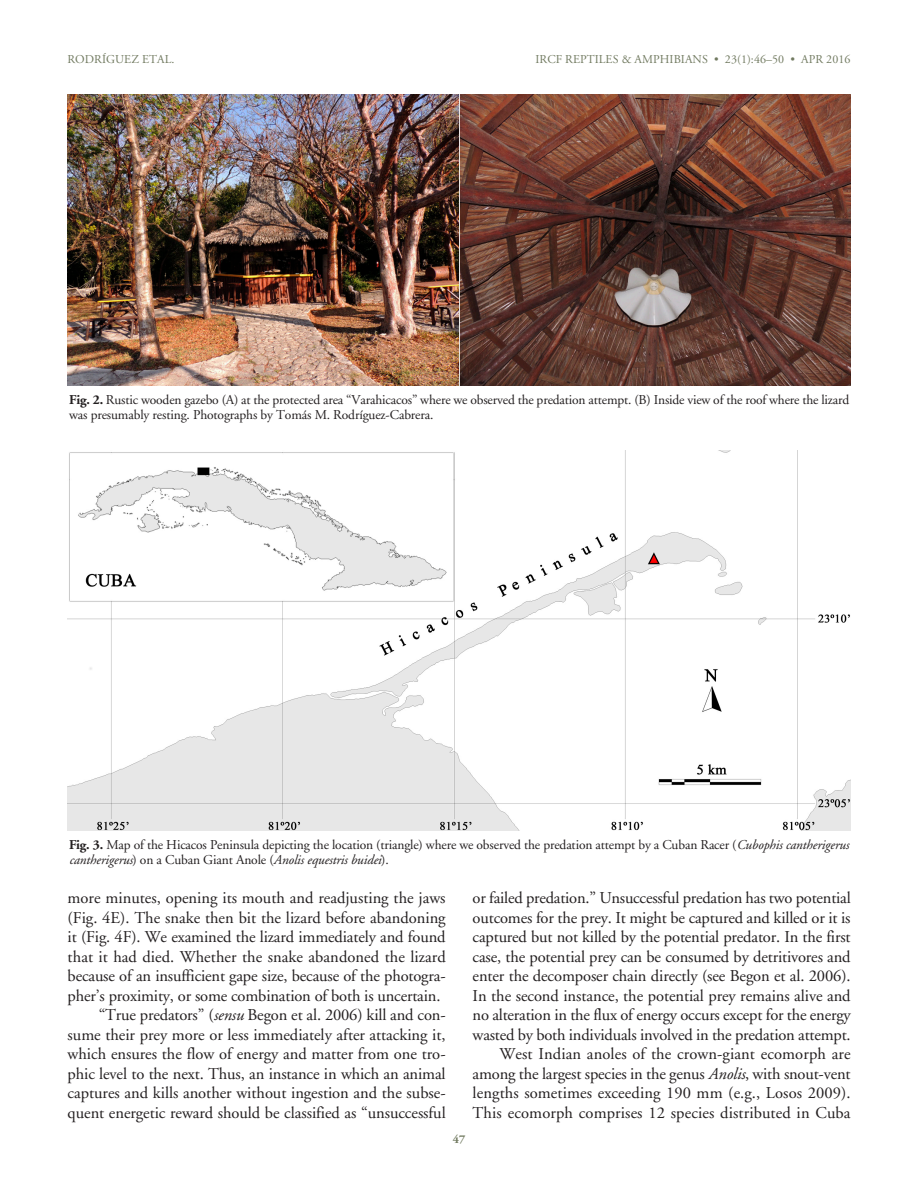
<style>
.page{position:relative;width:918px;height:1188px;background:#fff}
.page>*{position:absolute;margin:0;border:0;box-sizing:border-box;transform-origin:0 0}
.TEXT{font:16.5px/19.5px "Adobe Garamond";letter-spacing:-.005em;color:#231f20;text-align:justify}
.Figure_Caption{font:13.5px/15px "Adobe Garamond";letter-spacing:-.01em;color:#231f20}
.Running_Head_RIGHT{font:12px "Adobe Garamond";letter-spacing:.005em;color:#717a60}
.Running_Head_LEFT{font:12px "Adobe Garamond";letter-spacing:.005em;color:#717a60}
.Running_Head_LEFT-2{font:700 12px "Adobe Garamond";color:#717a60}
.s1{font-weight:700}
.s2{font-style:italic}
</style>
<div class="page">
<img style="left:68px;top:94px;width:783px;height:291px">
<img style="left:68px;top:450px;width:783px;height:380px">
<p class="Running_Head_LEFT" style="left:68px;top:53px;width:108px">RODRÍGUEZ ETAL.</p>
<p class="Running_Head_RIGHT" style="left:535px;top:53px;width:317px">IRCF REPTILES &amp; AMPHIBIANS • 23(1):46–50 • APR 2016</p>
<p class="Figure_Caption" style="left:69px;top:392px;width:782px"><span class="s1">Fig. 2.</span> Rustic wooden gazebo (A) at the protected area “Varahicacos” where we observed the predation attempt. (B) Inside view of the roof where the lizard was presumably resting. Photographs by Tomás M. Rodríguez-Cabrera.</p>
<p class="Figure_Caption" style="left:69px;top:838px;width:782px"><span class="s1">Fig. 3.</span> Map of the Hicacos Peninsula depicting the location (triangle) where we observed the predation attempt by a Cuban Racer (<span class="s2">Cubophis cantherigerus cantherigerus</span>) on a Cuban Giant Anole (<span class="s2">Anolis equestris buidei</span>).</p>
<p class="TEXT" style="left:68px;top:889px;width:380px">more minutes, opening its mouth and readjusting the jaws (Fig. 4E). The snake then bit the lizard before abandoning it (Fig. 4F). We examined the lizard immediately and found that it had died. Whether the snake abandoned the lizard because of an insufficient gape size, because of the photogra&shy;pher’s proximity, or some combination of both is uncertain.</p>
<p class="TEXT" style="left:68px;top:1006px;width:380px;text-indent:31px">“True predators” (<span class="s2">sensu</span> Begon et al. 2006) kill and con&shy;sume their prey more or less immediately after attacking it, which ensures the flow of energy and matter from one tro&shy;phic level to the next. Thus, an instance in which an animal captures and kills another without ingestion and the subse&shy;quent energetic reward should be classified as “unsuccessful</p>
<p class="TEXT" style="left:473px;top:889px;width:380px">or failed predation.” Unsuccessful predation has two potential outcomes for the prey. It might be captured and killed or it is captured but not killed by the potential predator. In the first case, the potential prey can be consumed by detritivores and enter the decomposer chain directly (see Begon et al. 2006).<br>In the second instance, the potential prey remains alive and no alteration in the flux of energy occurs except for the energy wasted by both individuals involved in the predation attempt.</p>
<p class="TEXT" style="left:473px;top:1045px;width:379px;text-indent:27px">West Indian anoles of the crown-giant ecomorph are among the largest species in the genus <span class="s2">Anolis</span>, with snout-vent lengths sometimes exceeding 190 mm (e.g., Losos 2009).<br>This ecomorph comprises 12 species distributed in Cuba</p>
<p class="Running_Head_LEFT-2" style="left:453px;top:1132px;width:14px">47</p>
</div>
